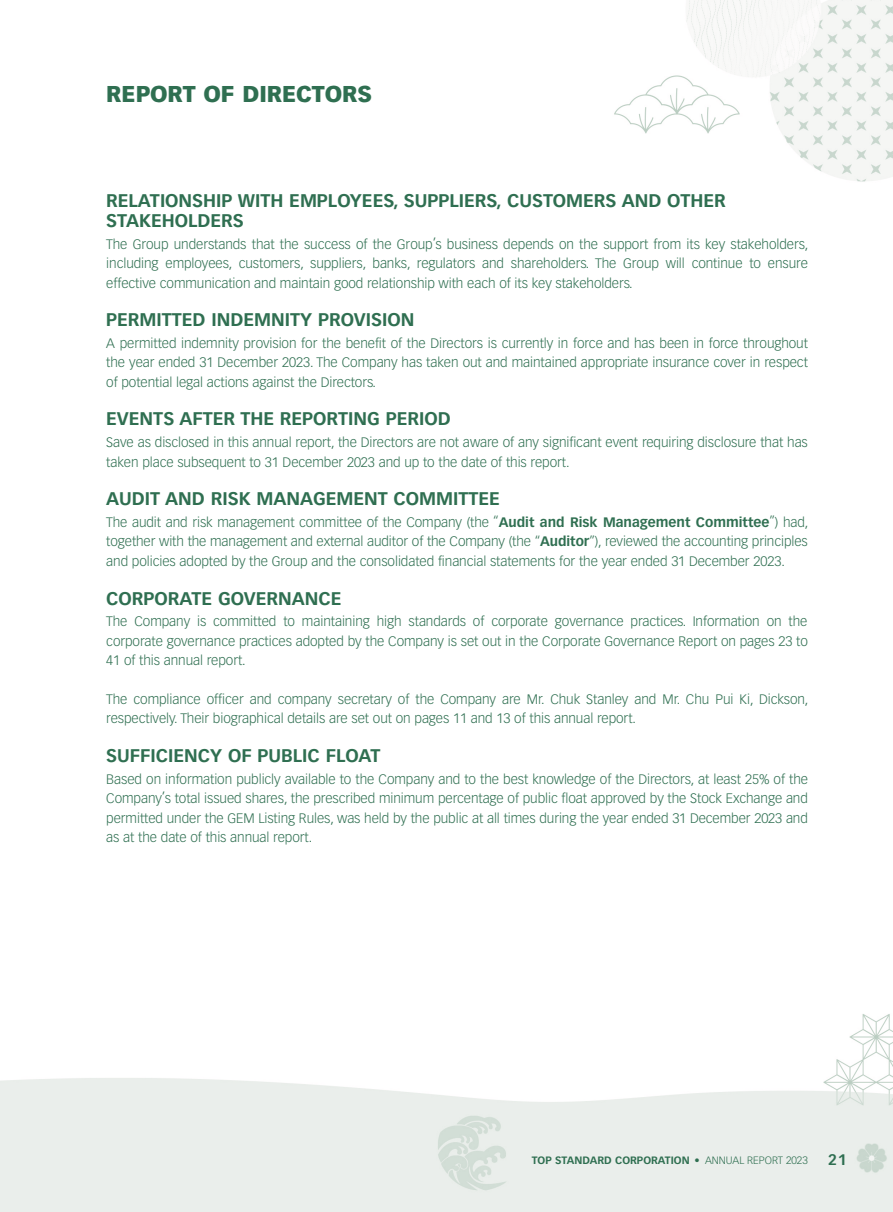
<style>
.page{position:relative;width:893px;height:1212px;background:#fff}
.page>*{position:absolute;margin:0;border:0;box-sizing:border-box;transform-origin:0 0}
.t1{font:900 22.5px "Vectora LT Std";letter-spacing:-.005em;color:#2f6f51}
.t2{font:700 18px/19.5px "Vectora LT Std";color:#2f6f51}
.t3{font:700 15px "Vectora LT Std";color:#2f6f51}
.t4{font:300 13.5px/19.5px "Vectora LT Std";letter-spacing:-.005em;color:#2f6f51;text-align:justify}
.t5{font:700 10.5px "Vectora LT Std";color:#2f6f51}
.s1{font-weight:700}
.s2{font-weight:300}
</style>
<div class="page">
<img style="left:0;top:0;width:893px;height:1212px">
<h1 class="t1" style="left:106px;top:80px;width:267px">REPORT OF DIRECTORS</h1>
<h2 class="t2" style="left:106px;top:191px;width:621px">RELATIONSHIP WITH EMPLOYEES, SUPPLIERS, CUSTOMERS AND OTHER<br>STAKEHOLDERS</h2>
<p class="t4" style="left:106px;top:234px;width:704px">The Group understands that the success of the Group’s business depends on the support from its key stakeholders, including employees, customers, suppliers, banks, regulators and shareholders. The Group will continue to ensure effective communication and maintain good relationship with each of its key stakeholders.</p>
<h2 class="t2" style="left:106px;top:310px;width:310px">PERMITTED INDEMNITY PROVISION</h2>
<p class="t4" style="left:106px;top:333px;width:703px">A permitted indemnity provision for the benefit of the Directors is currently in force and has been in force throughout the year ended 31 December 2023. The Company has taken out and maintained appropriate insurance cover in respect of potential legal actions against the Directors.</p>
<h2 class="t2" style="left:106px;top:409px;width:346px">EVENTS AFTER THE REPORTING PERIOD</h2>
<p class="t4" style="left:106px;top:433px;width:703px">Save as disclosed in this annual report, the Directors are not aware of any significant event requiring disclosure that has taken place subsequent to 31 December 2023 and up to the date of this report.</p>
<h2 class="t2" style="left:106px;top:489px;width:395px">AUDIT AND RISK MANAGEMENT COMMITTEE</h2>
<p class="t4" style="left:106px;top:512px;width:704px">The audit and risk management committee of the Company (the “<span class="s1">Audit and Risk Management Committee</span>”) had, together with the management and external auditor of the Company (the “<span class="s1">Auditor</span>”), reviewed the accounting principles and policies adopted by the Group and the consolidated financial statements for the year ended 31 December 2023.</p>
<h2 class="t2" style="left:106px;top:588px;width:237px">CORPORATE GOVERNANCE</h2>
<p class="t4" style="left:106px;top:612px;width:703px">The Company is committed to maintaining high standards of corporate governance practices. Information on the corporate governance practices adopted by the Company is set out in the Corporate Governance Report on pages 23 to 41 of this annual report.</p>
<p class="t4" style="left:106px;top:689px;width:704px">The compliance officer and company secretary of the Company are Mr. Chuk Stanley and Mr. Chu Pui Ki, Dickson, respectively. Their biographical details are set out on pages 11 and 13 of this annual report.</p>
<h2 class="t2" style="left:106px;top:746px;width:276px">SUFFICIENCY OF PUBLIC FLOAT</h2>
<p class="t4" style="left:106px;top:769px;width:703px">Based on information publicly available to the Company and to the best knowledge of the Directors, at least 25% of the Company’s total issued shares, the prescribed minimum percentage of public float approved by the Stock Exchange and permitted under the GEM Listing Rules, was held by the public at all times during the year ended 31 December 2023 and as at the date of this annual report.</p>
<p class="t5" style="left:532px;top:1154px;width:277px">TOP STANDARD CORPORATION <span class="s2">• ANNUAL REPORT 2023</span></p>
<p class="t3" style="left:828px;top:1150px;width:20px">21</p>
</div>
